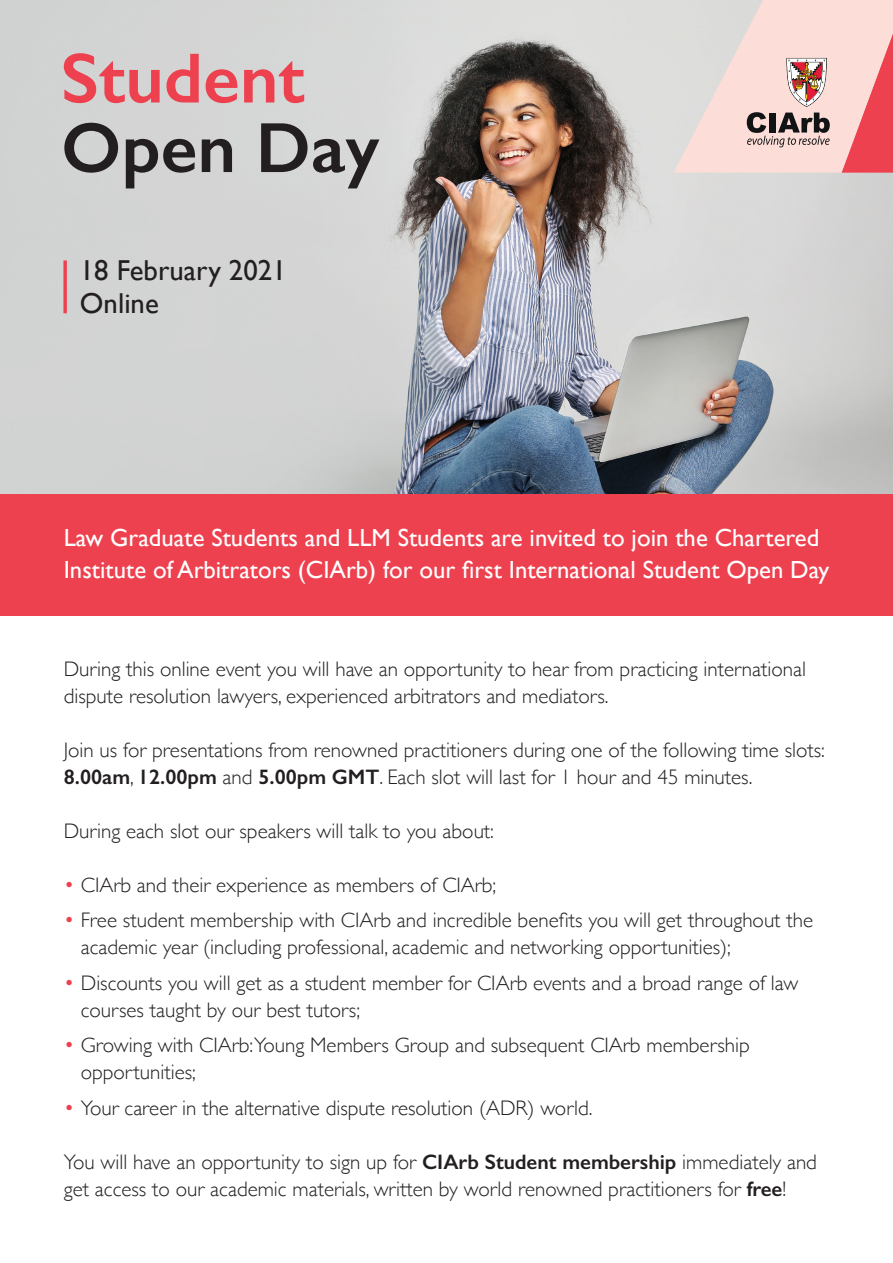
<style>
.page{position:relative;width:893px;height:1263px;background:#fff}
.page>*{position:absolute;margin:0;border:0;box-sizing:border-box;transform-origin:0 0}
.t1{font:600 71.4px "Gill Sans";color:#ee414f}
.t2{font:600 71.4px "Gill Sans";color:#231f20}
.t3{font:28.8px/33px "Gill Sans";color:#231f20}
.t4{font:24.75px/33px "Gill Sans";color:#fff}
.t5{font:300 21px/27px "Gill Sans";color:#231f20}
.s1{font-weight:600}
.s2{font-size:21.75px;color:#ee414f}
</style>
<div class="page">
<img style="left:0;top:0;width:893px;height:494px">
<div style="left:0;top:494px;width:893px;height:121px;background:#ee414f"></div>
<svg style="left:673px;top:0;width:220px;height:173px;background:#e9c4c1"></svg>
<svg style="left:63px;top:260px;width:4px;height:53px"></svg>
<p class="t1" style="left:61px;top:35px;width:245px">Student</p>
<p class="t2" style="left:61px;top:105px;width:320px">Open Day</p>
<p class="t3" style="left:80px;top:254px;width:208px">18 February 2021<br>Online</p>
<p class="t4" style="left:64px;top:520px;width:767px">Law Graduate Students and LLM Students are invited to join the Chartered<br>Institute of Arbitrators (CIArb) for our first International Student Open Day</p>
<p class="t5" style="left:64px;top:654px;width:744px">During this online event you will have an opportunity to hear from practicing international dispute resolution lawyers, experienced arbitrators and mediators.</p>
<p class="t5" style="left:64px;top:735px;width:763px">Join us for presentations from renowned practitioners during one of the following time slots:<br><span class="s1">8.00am</span>, <span class="s1">12.00pm</span> and <span class="s1">5.00pm GMT</span>. Each slot will last for 1 hour and 45 minutes.</p>
<p class="t5" style="left:64px;top:816px;width:432px">During each slot our speakers will talk to you about:</p>
<p class="t5" style="left:64px;top:870px;width:434px"><span class="s2">•</span> CIArb and their experience as members of CIArb;</p>
<p class="t5" style="left:81px;top:906px;width:734px;text-indent:-17px"><span class="s2">•</span> Free student membership with CIArb and incredible benefits you will get throughout the academic year (including professional, academic and networking opportunities);</p>
<p class="t5" style="left:81px;top:968px;width:719px;text-indent:-17px"><span class="s2">•</span> Discounts you will get as a student member for CIArb events and a broad range of law courses taught by our best tutors;</p>
<p class="t5" style="left:81px;top:1031px;width:671px;text-indent:-17px"><span class="s2">•</span> Growing with CIArb:Young Members Group and subsequent CIArb membership opportunities;</p>
<p class="t5" style="left:64px;top:1093px;width:530px"><span class="s2">•</span> Your career in the alternative dispute resolution (ADR) world.</p>
<p class="t5" style="left:64px;top:1147px;width:755px">You will have an opportunity to sign up for <span class="s1">CIArb Student membership</span> immediately and get access to our academic materials, written by world renowned practitioners for <span class="s1">free</span>!</p>
</div>
